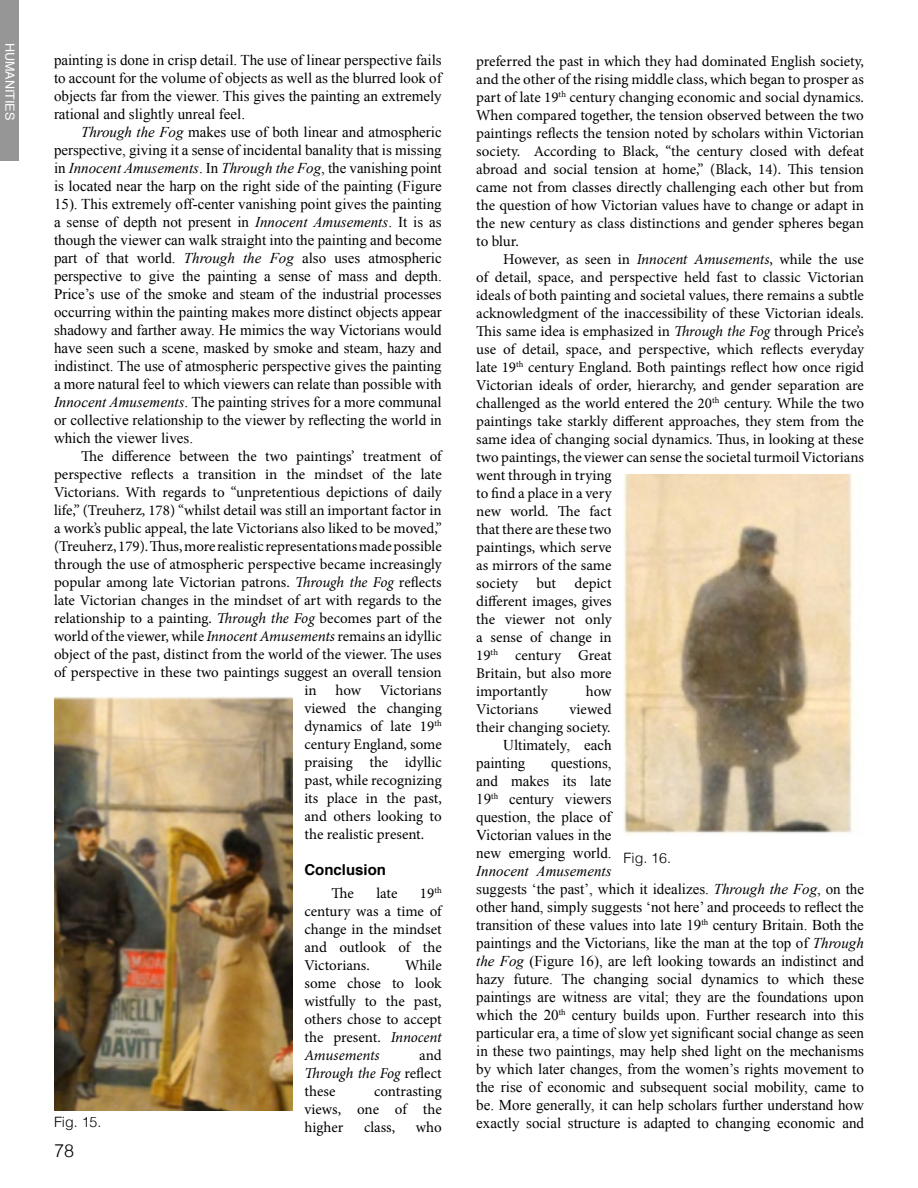
<style>
.page{position:relative;width:918px;height:1188px;background:#fff}
.page>*{position:absolute;margin:0;border:0;box-sizing:border-box;transform-origin:0 0}
.t1{font:300 18px "Helvetica";color:#000}
.t2{font:15px/18px "Minion Pro";color:#000;text-align:justify}
.t3{font:15px/18px "Times New Roman";color:#000;text-align:justify}
.t4{font:700 15px "Helvetica";color:#000}
.t5{font:300 14.25px "Helvetica";color:#000}
.t6{font:12.6px "Helvetica";color:#fff}
.s1{font-style:italic}
</style>
<div class="page">
<div style="left:0;top:1px;width:19px;height:160px;background:#969696"></div>
<img style="left:54px;top:697px;width:238px;height:414px">
<img style="left:624px;top:475px;width:230px;height:361px">
<p class="t6" style="left:20px;top:43px;width:79px;rotate:90deg">humanities</p>
<p class="t3" style="left:54px;top:51px;width:389px">painting is done in crisp detail. The use of linear perspective fails to account for the volume of objects as well as the blurred look of objects far from the viewer. This gives the painting an extremely rational and slightly unreal feel.</p>
<p class="t3" style="left:54px;top:123px;width:389px;text-indent:27px"><span class="s1">Through the Fog</span> makes use of both linear and atmospheric perspective, giving it a sense of incidental banality that is missing in <span class="s1">Innocent Amusements</span>. In <span class="s1">Through the Fog</span>, the vanishing point is located near the harp on the right side of the painting (Figure 15). This extremely off-center vanishing point gives the painting a sense of depth not present in <span class="s1">Innocent Amusements</span>. It is as though the viewer can walk straight into the painting and become part of that world. <span class="s1">Through the Fog</span> also uses atmospheric perspective to give the painting a sense of mass and depth.<br>Price’s use of the smoke and steam of the industrial processes occurring within the painting makes more distinct objects appear shadowy and farther away. He mimics the way Victorians would have seen such a scene, masked by smoke and steam, hazy and indistinct. The use of atmospheric perspective gives the painting a more natural feel to which viewers can relate than possible with <span class="s1">Innocent Amusements</span>. The painting strives for a more communal or collective relationship to the viewer by reflecting the world in which the viewer lives.</p>
<p class="t2" style="left:81px;top:447px;width:362px">The difference between the two paintings’ treatment of</p>
<p class="t2" style="left:54px;top:465px;width:389px">perspective reflects a transition in the mindset of the late</p>
<p class="t2" style="left:54px;top:483px;width:389px">Victorians. With regards to “unpretentious depictions of daily</p>
<p class="t2" style="left:54px;top:501px;width:389px">life,” (Treuherz, 178) “whilst detail was still an important factor in</p>
<p class="t2" style="left:54px;top:519px;width:389px">a work’s public appeal, the late Victorians also liked to be moved,”</p>
<p class="t2" style="left:54px;top:537px;width:389px">(Treuherz, 179). Thus, more realistic representations made possible</p>
<p class="t2" style="left:54px;top:555px;width:389px">through the use of atmospheric perspective became increasingly</p>
<p class="t2" style="left:54px;top:573px;width:389px">popular among late Victorian patrons. <span class="s1">Through the Fog</span> reflects</p>
<p class="t2" style="left:54px;top:591px;width:389px">late Victorian changes in the mindset of art with regards to the</p>
<p class="t2" style="left:54px;top:609px;width:389px">relationship to a painting. <span class="s1">Through the Fog</span> becomes part of the</p>
<p class="t2" style="left:54px;top:627px;width:389px">world of the viewer, while <span class="s1">Innocent Amusements</span> remains an idyllic</p>
<p class="t2" style="left:54px;top:645px;width:389px">object of the past, distinct from the world of the viewer. The uses</p>
<p class="t2" style="left:54px;top:663px;width:389px">of perspective in these two paintings suggest an overall tension</p>
<p class="t2" style="left:304px;top:681px;width:139px">in how Victorians</p>
<p class="t2" style="left:304px;top:699px;width:139px">viewed the changing</p>
<p class="t2" style="left:304px;top:717px;width:139px">dynamics of late 19<sup>th</sup></p>
<p class="t2" style="left:304px;top:735px;width:139px">century England, some</p>
<p class="t2" style="left:304px;top:753px;width:139px">praising the idyllic</p>
<p class="t2" style="left:304px;top:771px;width:139px">past, while recognizing</p>
<p class="t2" style="left:304px;top:789px;width:139px">its place in the past,</p>
<p class="t2" style="left:304px;top:807px;width:139px">and others looking to</p>
<p class="t2" style="left:304px;top:825px;width:121px">the realistic present.</p>
<p class="t4" style="left:304px;top:858px;width:83px">Conclusion</p>
<p class="t2" style="left:331px;top:884px;width:24px">The</p>
<p class="t2" style="left:376px;top:884px;width:22px">late</p>
<p class="t2" style="left:476px;top:52px;width:389px">preferred the past in which they had dominated English society, and the other of the rising middle class, which began to prosper as part of late 19<sup>th</sup> century changing economic and social dynamics.<br>When compared together, the tension observed between the two paintings reflects the tension noted by scholars within Victorian society. According to Black, “the century closed with defeat abroad and social tension at home,” (Black, 14). This tension came not from classes directly challenging each other but from the question of how Victorian values have to change or adapt in the new century as class distinctions and gender spheres began to blur.</p>
<p class="t2" style="left:476px;top:250px;width:389px;text-align:left;text-indent:27px">However, as seen in <span class="s1">Innocent Amusements</span>, while the use of detail, space, and perspective held fast to classic Victorian ideals of both painting and societal values, there remains a subtle acknowledgment of the inaccessibility of these Victorian ideals.<br>This same idea is emphasized in <span class="s1">Through the Fog</span> through Price’s use of detail, space, and perspective, which reflects everyday late 19<sup>th</sup> century England. Both paintings reflect how once rigid Victorian ideals of order, hierarchy, and gender separation are challenged as the world entered the 20<sup>th</sup> century. While the two paintings take starkly different approaches, they stem from the same idea of changing social dynamics. Thus, in looking at these two paintings, the viewer can sense the societal turmoil Victorians went through in trying<br>to find a place in a very<br>new world. The fact<br>that there are these two<br>paintings, which serve<br>as mirrors of the same<br>society but depict<br>different images, gives<br>the viewer not only<br>a sense of change in<br>19<sup>th</sup> century Great<br>Britain, but also more<br>importantly</p>
<p class="t2" style="left:586px;top:682px;width:27px">how</p>
<p class="t2" style="left:476px;top:700px;width:137px;text-align:right">viewed<br>their changing society.</p>
<p class="t3" style="left:476px;top:735px;width:137px;text-indent:27px">Ultimately, each painting</p>
<p class="t2" style="left:476px;top:700px;width:64px">Victorians</p>
<p class="t3" style="left:476px;top:753px;width:137px;text-indent:75px">questions, and makes its late 19<sup>th</sup> century viewers question, the place of Victorian values in the new emerging world.</p>
<p class="t3" style="left:476px;top:861px;width:389px;text-align:left"><span class="s1">Innocent Amusements<br></span>suggests ‘the past’, which it idealizes. <span class="s1">Through the Fog</span>, on the other hand, simply suggests ‘not here’ and proceeds to reflect the transition of these values into late 19<sup>th</sup> century Britain. Both the paintings and the Victorians, like the man at the top of <span class="s1">Through the Fog</span> (Figure 16), are left looking towards an indistinct and hazy future. The changing social dynamics to which these paintings are witness are vital; they are the foundations upon which the 20<sup>th</sup> century builds upon. Further research into this particular era, a time of slow yet significant social change as seen in these two paintings, may help shed light on the mechanisms by which later changes, from the women’s rights movement to the rise of economic and subsequent social mobility, came to be. More generally, it can help scholars further understand how</p>
<p class="t5" style="left:624px;top:846px;width:49px">Fig. 16.</p>
<p class="t2" style="left:304px;top:884px;width:139px;text-indent:116px">19<sup>th </sup>century was a time of change in the mindset and outlook of the Victorians.</p>
<p class="t2" style="left:304px;top:956px;width:139px;text-indent:101px">While some chose to look wistfully to the past, others chose to accept the present. <span class="s1">Innocent Amusements</span></p>
<p class="t2" style="left:304px;top:1046px;width:139px;text-indent:115px">and <span class="s1">Through the Fog</span> reflect these</p>
<p class="t2" style="left:304px;top:1082px;width:139px;text-indent:70px">contrasting views, one of the higher</p>
<p class="t5" style="left:54px;top:1111px;width:49px">Fig. 15.</p>
<p class="t3" style="left:476px;top:1113px;width:389px">exactly social structure is adapted to changing economic and</p>
<p class="t2" style="left:364px;top:1118px;width:32px">class,</p>
<p class="t2" style="left:416px;top:1118px;width:27px">who</p>
<p class="t1" style="left:54px;top:1136px;width:22px">78</p>
</div>
